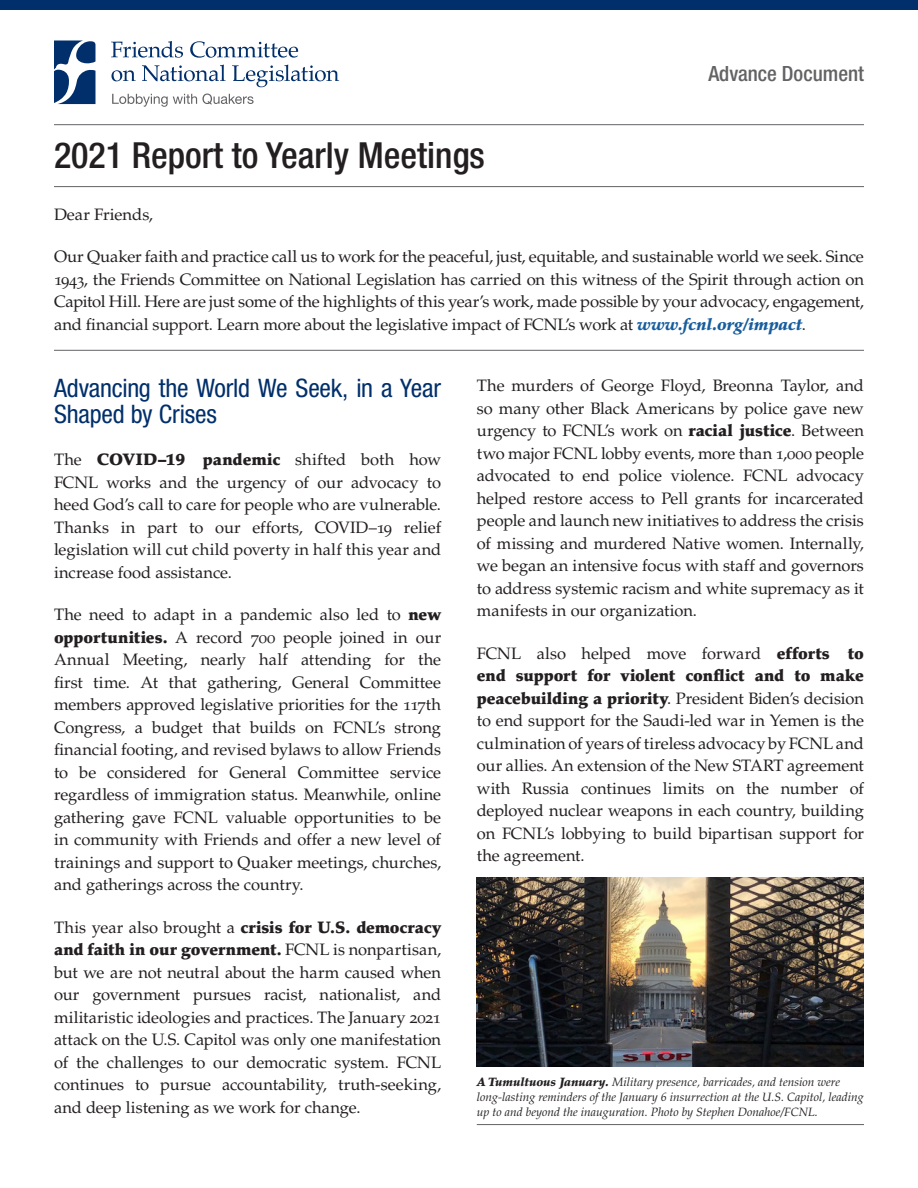
<style>
.page{position:relative;width:918px;height:1188px;background:#fff}
.page>*{position:absolute;margin:0;border:0;box-sizing:border-box;transform-origin:0 0}
.t1{font:500 condensed 36px "Helvetica Neue LT Std";color:#231f20}
.Article_Text{font:condensed 25.5px/25.5px "Helvetica Neue LT Std";letter-spacing:-.01em;color:#002f6b}
.t2{font:500 condensed 21px "Helvetica Neue LT Std";color:#636366}
.Article_Text-2{font:16.5px/22.5px "Palatino LT Std";letter-spacing:-.005em;color:#231f20;text-align:justify}
.t3{font:italic 12px/15px "Palatino LT Std";color:#231f20}
.s1{font-weight:900;font-style:italic;color:#175d9e}
.s2{font-weight:900}
</style>
<div class="page">
<div style="left:0;top:0;width:918px;height:10px;background:#002f6b"></div>
<svg style="left:111px;top:41px;width:72px;height:17px"></svg>
<svg style="left:190px;top:41px;width:108px;height:17px"></svg>
<svg style="left:111px;top:70px;width:25px;height:11px"></svg>
<svg style="left:142px;top:65px;width:84px;height:16px"></svg>
<svg style="left:232px;top:65px;width:107px;height:22px"></svg>
<svg style="left:112px;top:94px;width:142px;height:13px"></svg>
<svg style="left:54px;top:40px;width:41px;height:64px"></svg>
<hr style="left:54px;top:124px;width:810px;height:1px;background:#636366">
<hr style="left:54px;top:186px;width:810px;height:1px;background:#636366">
<hr style="left:54px;top:350px;width:810px;height:1px;background:#636366">
<hr style="left:477px;top:1124px;width:387px;height:1px;background:#636366">
<img style="left:477px;top:877px;width:387px;height:190px">
<p class="t1" style="left:54px;top:133px;width:432px">2021 Report to Yearly Meetings</p>
<p class="t2" style="left:708px;top:61px;width:157px">Advance Document</p>
<p class="Article_Text-2" style="left:54px;top:203px;width:101px">Dear Friends,</p>
<p class="Article_Text-2" style="left:54px;top:245px;width:812px">Our Quaker faith and practice call us to work for the peaceful, just, equitable, and sustainable world we seek. Since 1943, the Friends Committee on National Legislation has carried on this witness of the Spirit through action on Capitol Hill. Here are just some of the highlights of this year’s work, made possible by your advocacy, engagement, and financial support. Learn more about the legislative impact of FCNL’s work at <span class="s1">www.fcnl.org/impact</span>.</p>
<p class="Article_Text" style="left:54px;top:375px;width:389px">Advancing the World We Seek, in a Year<br>Shaped by Crises</p>
<p class="Article_Text-2" style="left:54px;top:449px;width:389px">The <span class="s2">COVID–19 pandemic</span> shifted both how FCNL works and the urgency of our advocacy to heed God’s call to care for people who are vulnerable.<br>Thanks in part to our efforts, COVID–19 relief legislation will cut child poverty in half this year and increase food assistance.</p>
<p class="Article_Text-2" style="left:54px;top:604px;width:389px">The need to adapt in a pandemic also led to <span class="s2">new opportunities.</span> A record 700 people joined in our Annual Meeting, nearly half attending for the first time. At that gathering, General Committee members approved legislative priorities for the 117th Congress, a budget that builds on FCNL’s strong financial footing, and revised bylaws to allow Friends to be considered for General Committee service regardless of immigration status. Meanwhile, online gathering gave FCNL valuable opportunities to be in community with Friends and offer a new level of trainings and support to Quaker meetings, churches, and gatherings across the country.</p>
<p class="Article_Text-2" style="left:54px;top:916px;width:389px">This year also brought a <span class="s2">crisis for U.S. democracy and faith in our government.</span> FCNL is nonpartisan, but we are not neutral about the harm caused when our government pursues racist, nationalist, and militaristic ideologies and practices. The January 2021 attack on the U.S. Capitol was only one manifestation of the challenges to our democratic system. FCNL continues to pursue accountability, truth-seeking, and deep listening as we work for change.</p>
<p class="Article_Text-2" style="left:477px;top:375px;width:389px">The murders of George Floyd, Breonna Taylor, and so many other Black Americans by police gave new urgency to FCNL’s work on <span class="s2">racial justice</span>. Between two major FCNL lobby events, more than 1,000 people advocated to end police violence. FCNL advocacy helped restore access to Pell grants for incarcerated people and launch new initiatives to address the crisis of missing and murdered Native women. Internally, we began an intensive focus with staff and governors to address systemic racism and white supremacy as it manifests in our organization.</p>
<p class="Article_Text-2" style="left:477px;top:642px;width:389px">FCNL also helped move forward <span class="s2">efforts to end support for violent conflict and to make peacebuilding a priority</span>. President Biden’s decision to end support for the Saudi-led war in Yemen is the culmination of years of tireless advocacy by FCNL and our allies. An extension of the New START agreement with Russia continues limits on the number of deployed nuclear weapons in each country, building on FCNL’s lobbying to build bipartisan support for the agreement.</p>
<p class="t3" style="left:477px;top:1074px;width:389px"><span class="s2">A Tumultuous January.</span> Military presence, barricades, and tension were long-lasting reminders of the January 6 insurrection at the U.S. Capitol, leading up to and beyond the inauguration. Photo by Stephen Donahoe/FCNL.</p>
</div>
